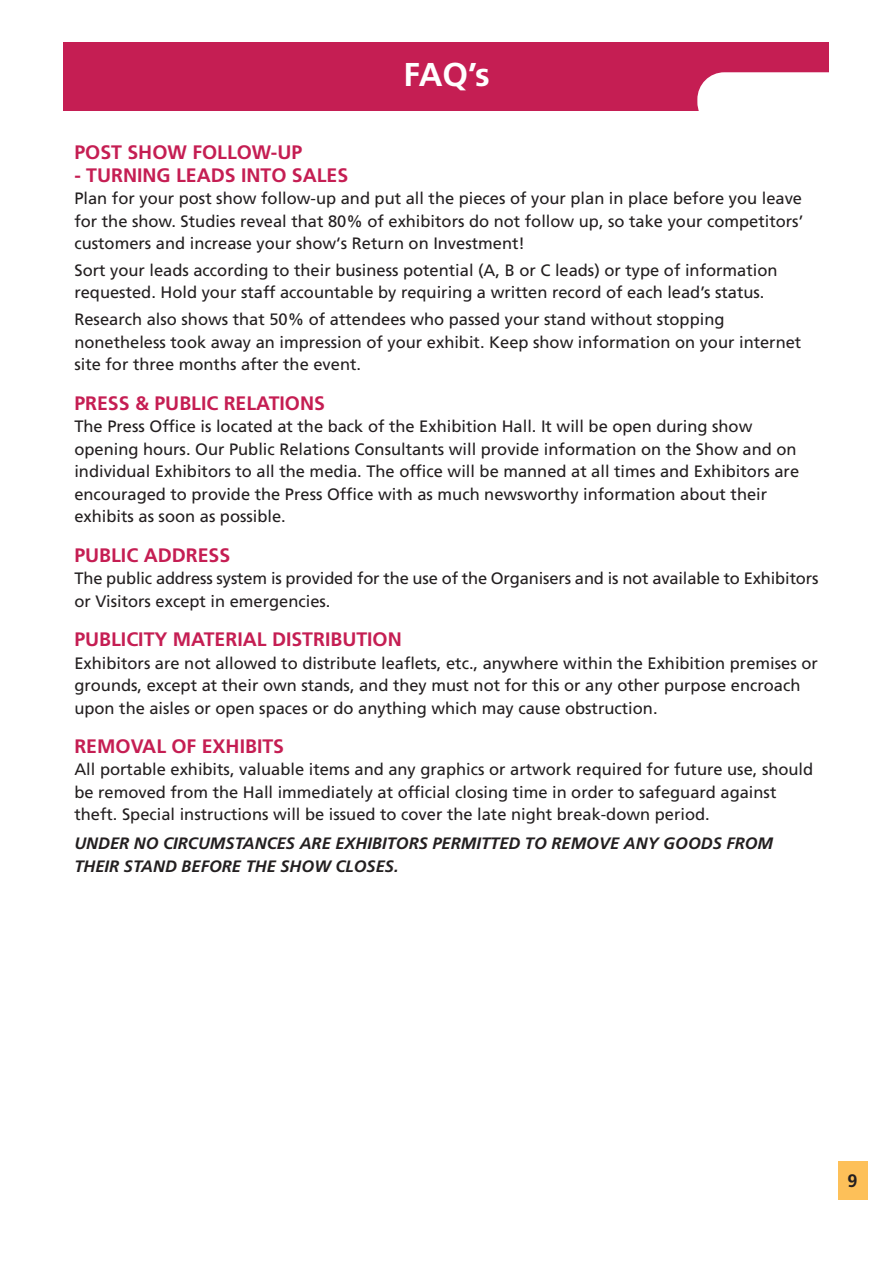
<style>
.page{position:relative;width:893px;height:1263px;background:#fff}
.page>*{position:absolute;margin:0;border:0;box-sizing:border-box;transform-origin:0 0}
.t1{font:700 33px "Frutiger";color:#fff}
.t2{font:700 19.5px "Frutiger";color:#c51e53}
.t3{font:700 18px "Frutiger";color:#231f20}
.t4{font:16.5px/22.5px "Frutiger";color:#231f20}
.t5{font:italic 700 16.5px/22.5px "Frutiger";color:#231f20}
</style>
<div class="page">
<div style="left:838px;top:1161px;width:29px;height:38px;background:#fdc059"></div>
<div style="left:64px;top:43px;width:765px;height:68px;background:#c51e53"></div>
<div style="left:697px;top:72px;width:192px;height:57px;background:#fff;border-radius:27px"></div>
<h1 class="t1" style="left:403px;top:61px;width:88px">FAQ’s</h1>
<p class="t2" style="left:74px;top:145px;width:229px">POST SHOW FOLLOW-UP</p>
<p class="t2" style="left:74px;top:167px;width:275px">- TURNING LEADS INTO SALES</p>
<p class="t4" style="left:74px;top:188px;width:730px;text-align:justify">Plan for your post show follow-up and put all the pieces of your plan in place before you leave for the show. Studies reveal that 80% of exhibitors do not follow up, so take your competitors’ customers and increase your show‘s Return on Investment!</p>
<p class="t4" style="left:74px;top:260px;width:705px">Sort your leads according to their business potential (A, B or C leads) or type of information requested. Hold your staff accountable by requiring a written record of each lead’s status.</p>
<p class="t4" style="left:74px;top:309px;width:728px">Research also shows that 50% of attendees who passed your stand without stopping nonetheless took away an impression of your exhibit. Keep show information on your internet site for three months after the event.</p>
<p class="t2" style="left:74px;top:395px;width:252px">PRESS &amp; PUBLIC RELATIONS</p>
<p class="t4" style="left:74px;top:416px;width:726px">The Press Office is located at the back of the Exhibition Hall. It will be open during show opening hours. Our Public Relations Consultants will provide information on the Show and on individual Exhibitors to all the media. The office will be manned at all times and Exhibitors are encouraged to provide the Press Office with as much newsworthy information about their exhibits as soon as possible.</p>
<p class="t2" style="left:74px;top:547px;width:157px">PUBLIC ADDRESS</p>
<p class="t4" style="left:74px;top:569px;width:746px">The public address system is provided for the use of the Organisers and is not available to Exhibitors or Visitors except in emergencies.</p>
<p class="t2" style="left:74px;top:632px;width:329px">PUBLICITY MATERIAL DISTRIBUTION</p>
<p class="t4" style="left:74px;top:653px;width:745px">Exhibitors are not allowed to distribute leaflets, etc., anywhere within the Exhibition premises or grounds, except at their own stands, and they must not for this or any other purpose encroach upon the aisles or open spaces or do anything which may cause obstruction.</p>
<p class="t2" style="left:74px;top:738px;width:211px">REMOVAL OF EXHIBITS</p>
<p class="t4" style="left:74px;top:760px;width:740px">All portable exhibits, valuable items and any graphics or artwork required for future use, should be removed from the Hall immediately at official closing time in order to safeguard against theft. Special instructions will be issued to cover the late night break-down period.</p>
<p class="t5" style="left:74px;top:833px;width:700px">UNDER NO CIRCUMSTANCES ARE EXHIBITORS PERMITTED TO REMOVE ANY GOODS FROM<br>THEIR STAND BEFORE THE SHOW CLOSES.</p>
<p class="t3" style="left:848px;top:1173px;width:12px">9</p>
</div>
